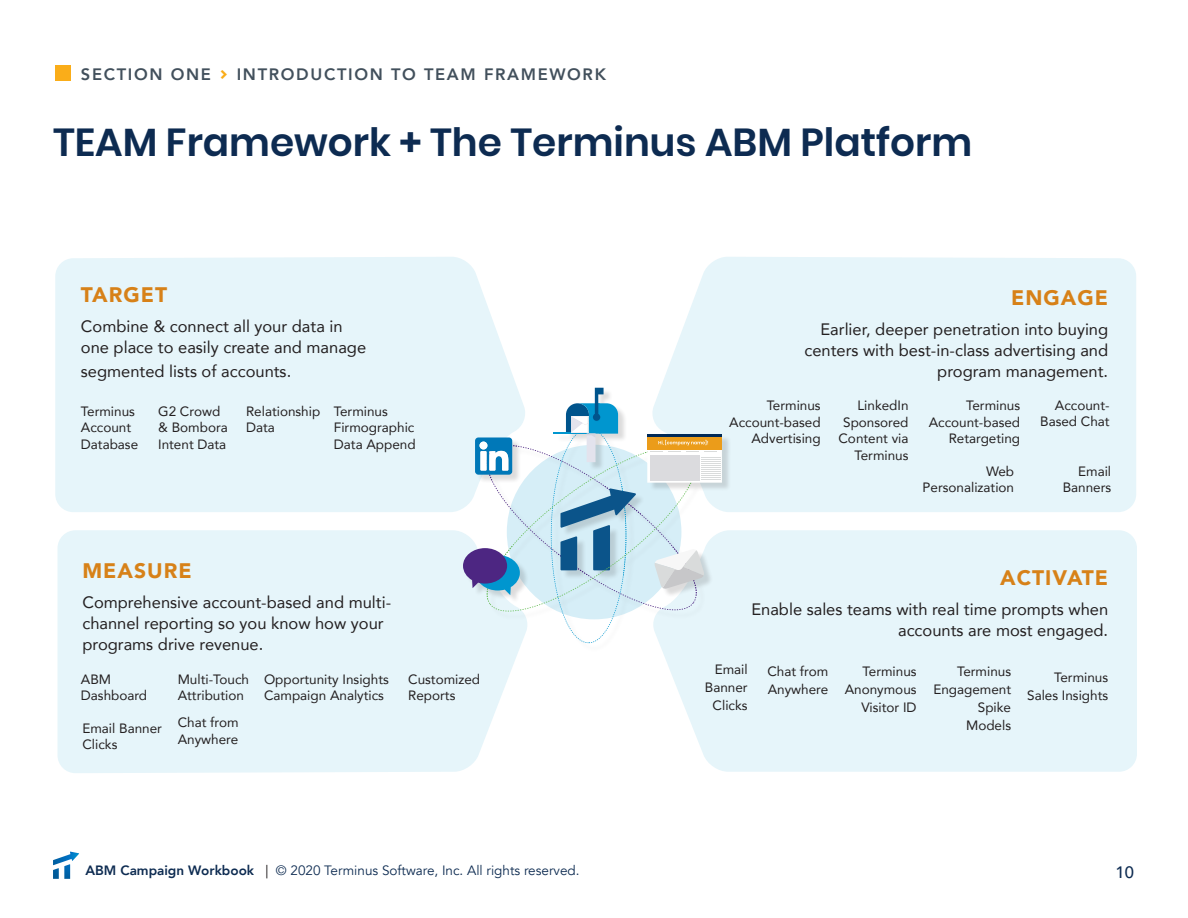
<style>
.page{position:relative;width:1188px;height:918px;background:#fff}
.page>*{position:absolute;margin:0;border:0;box-sizing:border-box;transform-origin:0 0}
.t1{font:600 39px "Poppins";color:#0d2b51}
.body{font:900 21px "Avenir";letter-spacing:.05em;color:#d78118}
.body-2{font:16.5px/21px "Avenir";color:#231f20}
.t2{font:800 16.5px "Avenir";letter-spacing:.1em;color:#42505c}
.t3{font:500 16.5px "Avenir";color:#0d2b51}
.body-3{font:13.5px/16.5px "Avenir";color:#231f20}
.t4{font:13.5px "Avenir";color:#0d2b51}
.s1{font-family:"Campton";font-weight:700;color:#faad19}
.s2{font-weight:800}
.s3{color:#231f20}
</style>
<div class="page">
<svg style="left:53px;top:852px;width:26px;height:27px"></svg>
<div style="left:55px;top:65px;width:16px;height:16px;background:#faad19"></div>
<div style="left:55px;top:257px;width:462px;height:255px;background:#e6f5fa"></div>
<div style="left:58px;top:530px;width:460px;height:243px;background:#e6f5fa"></div>
<div style="left:661px;top:257px;width:475px;height:255px;background:#e6f5fa"></div>
<div style="left:663px;top:530px;width:474px;height:242px;background:#e6f5fa"></div>
<div style="left:465px;top:389px;width:267px;height:263px;background:#231f20;opacity:.16"></div>
<hr style="left:647px;top:434px;width:75px;height:3px;background:#002957">
<div style="left:647px;top:437px;width:75px;height:12px;background:#eb9c1a"></div>
<svg style="left:463px;top:388px;width:257px;height:255px"></svg>
<p class="t2" style="left:81px;top:61px;width:527px">SECTION ONE <span class="s1">↑</span> INTRODUCTION TO TEAM FRAMEWORK</p>
<p class="t1" style="left:53px;top:120px;width:921px">TEAM Framework + The Terminus ABM Platform</p>
<p class="body" style="left:81px;top:277px;width:88px">TARGET</p>
<p class="body-2" style="left:81px;top:315px;width:287px">Combine &amp; connect all your data in one place to easily create and manage</p>
<p class="body-2" style="left:81px;top:360px;width:212px">segmented lists of accounts.</p>
<p class="body" style="left:1011px;top:280px;width:99px">ENGAGE</p>
<p class="body-2" style="left:804px;top:319px;width:305px;text-align:right">Earlier, deeper penetration into buying centers with best-in-class advertising and program management.</p>
<p class="body-3" style="left:158px;top:402px;width:71px">G2 Crowd &amp; Bombora<br>Intent Data</p>
<p class="body-3" style="left:838px;top:397px;width:72px;text-align:right">LinkedIn<br>Sponsored<br>Content via<br>Terminus</p>
<p class="body-3" style="left:81px;top:402px;width:59px">Terminus<br>Account<br>Database</p>
<p class="body-3" style="left:729px;top:397px;width:93px;text-align:right">Terminus<br>Account-based<br>Advertising</p>
<p class="body-3" style="left:246px;top:402px;width:76px">Relationship<br>Data</p>
<p class="body-3" style="left:334px;top:402px;width:83px">Terminus<br>Firmographic<br>Data Append</p>
<p class="body-3" style="left:966px;top:397px;width:56px">Terminus</p>
<p class="body-3" style="left:929px;top:413px;width:93px">Account-based</p>
<p class="body-3" style="left:949px;top:430px;width:73px">Retargeting</p>
<p class="body-3" style="left:1055px;top:397px;width:56px">Account-</p>
<p class="body-3" style="left:1040px;top:413px;width:71px">Based Chat</p>
<p class="body-3" style="left:923px;top:462px;width:93px;text-align:right">Web<br>Personalization</p>
<p class="body-3" style="left:1063px;top:462px;width:50px;text-align:right">Email<br>Banners</p>
<p class="body" style="left:82px;top:552px;width:111px">MEASURE</p>
<p class="body-2" style="left:82px;top:591px;width:310px">Comprehensive account-based and multi&shy;channel reporting so you know how your programs drive revenue.</p>
<p class="body-3" style="left:81px;top:671px;width:68px">ABM<br>Dashboard</p>
<p class="body-3" style="left:82px;top:719px;width:81px">Email Banner<br>Clicks</p>
<p class="body-3" style="left:178px;top:670px;width:73px">Multi-Touch<br>Attribution</p>
<p class="body-3" style="left:178px;top:714px;width:62px">Chat from<br>Anywhere</p>
<p class="body-3" style="left:264px;top:670px;width:126px">Opportunity Insights<br>Campaign Analytics</p>
<p class="body-3" style="left:408px;top:670px;width:74px">Customized<br>Reports</p>
<p class="body" style="left:1000px;top:559px;width:110px">ACTIVATE</p>
<p class="body-2" style="left:751px;top:598px;width:358px;text-align:right">Enable sales teams with real time prompts when accounts are most engaged.</p>
<p class="body-3" style="left:705px;top:659px;width:44px;line-height:18px;text-align:right">Email<br>Banner<br>Clicks</p>
<p class="body-3" style="left:767px;top:662px;width:62px;line-height:18px">Chat from<br>Anywhere</p>
<p class="body-3" style="left:845px;top:662px;width:73px;line-height:18px;text-align:right">Terminus<br>Anonymous<br>Visitor ID</p>
<p class="body-3" style="left:933px;top:662px;width:79px;line-height:18px;text-align:right">Terminus<br>Engagement<br>Spike<br>Models</p>
<p class="body-3" style="left:1054px;top:668px;width:56px">Terminus</p>
<p class="body-3" style="left:1027px;top:686px;width:83px">Sales Insights</p>
<p class="t4" style="left:86px;top:862px;width:496px"><span class="s2">ABM Campaign Workbook</span> <span class="s3">|</span> © 2020 Terminus Software, Inc. All rights reserved.</p>
<p class="t3" style="left:1116px;top:857px;width:20px">10</p>
</div>
